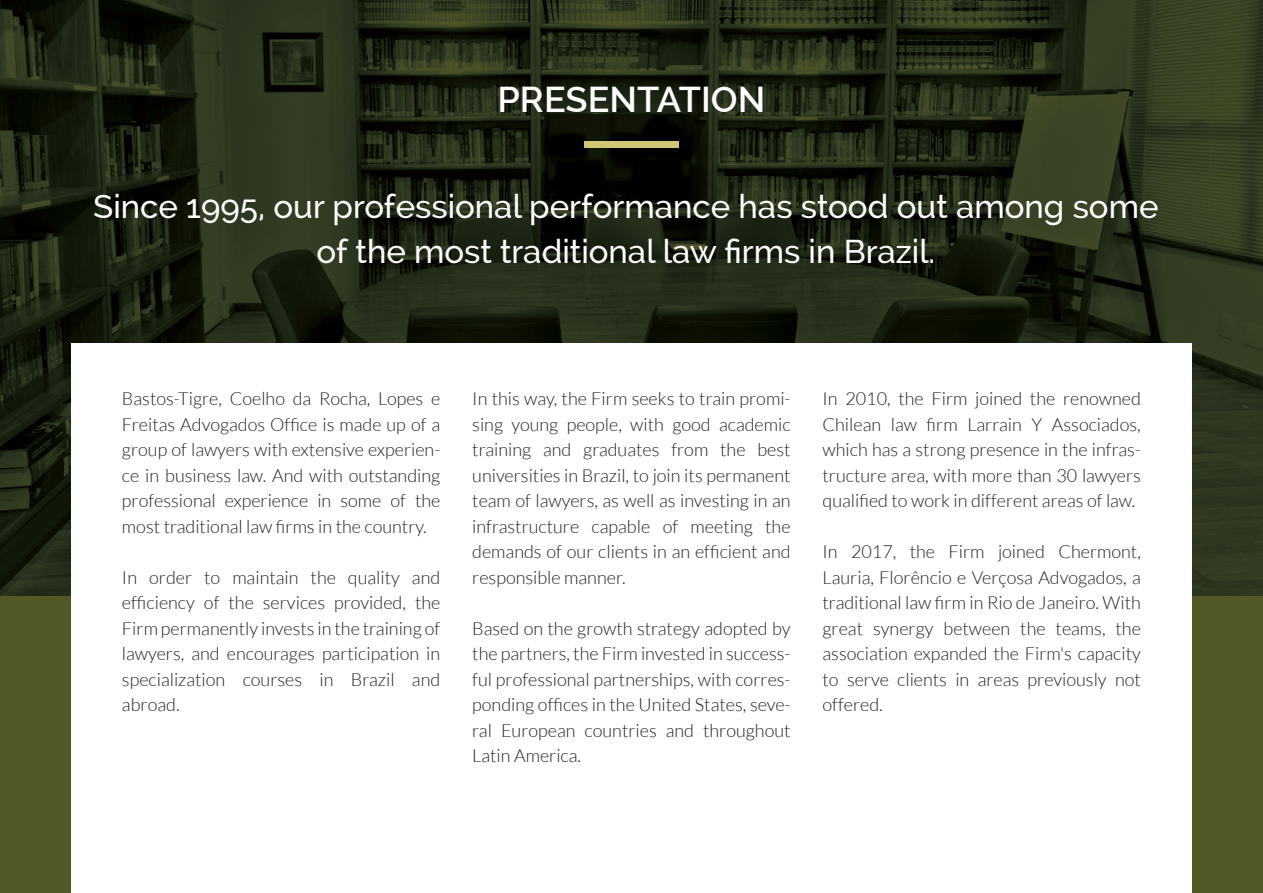
<style>
.page{position:relative;width:1263px;height:893px;background:#fff}
.page>*{position:absolute;margin:0;border:0;box-sizing:border-box;transform-origin:0 0}
.t1{font:600 36px "Raleway";color:#fff}
.t2{font:500 33px/45px "Raleway";color:#fff;text-align:center}
.t3{font:300 18px/25.5px "Lato";color:#231f20;text-align:justify}
</style>
<div class="page">
<div style="left:0;top:595px;width:1263px;height:298px;background:#535926"></div>
<img style="left:0;top:0;width:683px;height:595px">
<img style="left:683px;top:0;width:580px;height:595px">
<div style="left:71px;top:344px;width:1120px;height:549px;background:#fff"></div>
<div style="left:584px;top:141px;width:95px;height:6px;background:#d1c676"></div>
<h1 class="t1" style="left:498px;top:78px;width:269px">PRESENTATION</h1>
<h2 class="t2" style="left:93px;top:183px;width:1067px">Since 1995, our professional performance has stood out among some of the most traditional law firms in Brazil.</h2>
<p class="t3" style="left:122px;top:386px;width:320px">Bastos-Tigre, Coelho da Rocha, Lopes e Freitas Advogados Office is made up of a group of lawyers with extensive experien&shy;ce in business law. And with outstanding professional experience in some of the most traditional law firms in the country.</p>
<p class="t3" style="left:122px;top:565px;width:320px">In order to maintain the quality and efficiency of the services provided, the Firm permanently invests in the training of lawyers, and encourages participation in specialization courses in Brazil and abroad.</p>
<p class="t3" style="left:472px;top:386px;width:320px">In this way, the Firm seeks to train promi&shy;sing young people, with good academic training and graduates from the best universities in Brazil, to join its permanent team of lawyers, as well as investing in an infrastructure capable of meeting the demands of our clients in an efficient and responsible manner.</p>
<p class="t3" style="left:472px;top:616px;width:320px">Based on the growth strategy adopted by the partners, the Firm invested in success&shy;ful professional partnerships, with corres&shy;ponding offices in the United States, seve&shy;ral European countries and throughout Latin America.</p>
<p class="t3" style="left:822px;top:386px;width:320px">In 2010, the Firm joined the renowned Chilean law firm Larrain Y Associados, which has a strong presence in the infras&shy;tructure area, with more than 30 lawyers qualified to work in different areas of law.</p>
<p class="t3" style="left:822px;top:539px;width:320px">In 2017, the Firm joined Chermont, Lauria, Florêncio e Verçosa Advogados, a traditional law firm in Rio de Janeiro. With great synergy between the teams, the association expanded the Firm's capacity to serve clients in areas previously not offered.</p>
</div>
